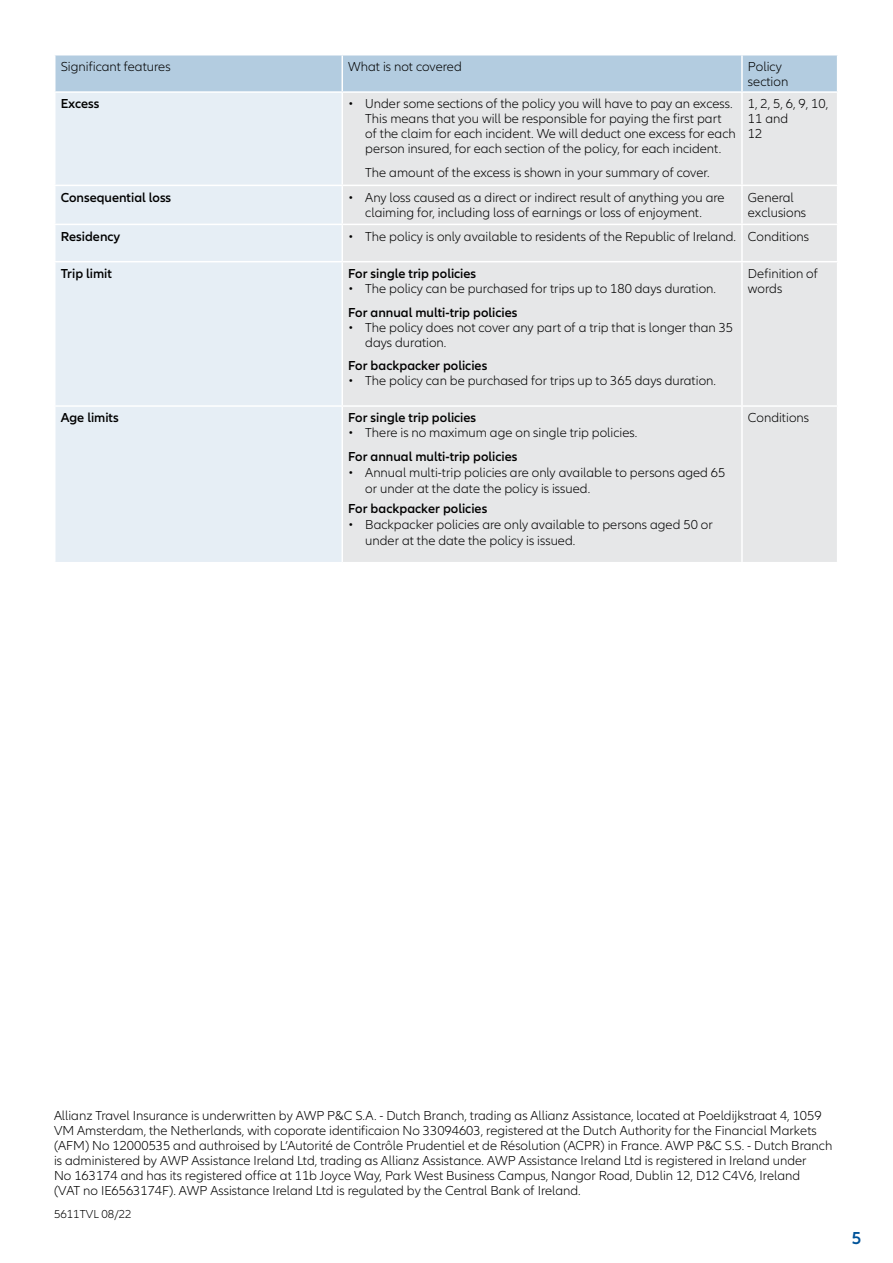
<style>
.page{position:relative;width:893px;height:1263px;background:#fff}
.page>*{position:absolute;margin:0;border:0;box-sizing:border-box;transform-origin:0 0}
.t1{font:600 18px "Allianz Neo";color:#005399}
.t2{font:300 13.5px/15px "Allianz Neo";color:#000}
.t3{font:600 13.5px "Allianz Neo";color:#000}
.t4{font:300 12px "Allianz Neo";color:#000}
</style>
<div class="page">
<div style="left:56px;top:56px;width:781px;height:35px;background:#b3cce0"></div>
<div style="left:56px;top:93px;width:285px;height:469px;background:#e6eef5"></div>
<div style="left:343px;top:93px;width:494px;height:469px;background:#e6e7e8"></div>
<hr style="left:341px;top:56px;width:2px;height:35px;background:#fff">
<hr style="left:741px;top:56px;width:2px;height:35px;background:#fff">
<hr style="left:741px;top:93px;width:2px;height:92px;background:#fff">
<hr style="left:741px;top:186px;width:2px;height:38px;background:#fff">
<hr style="left:741px;top:225px;width:2px;height:36px;background:#fff">
<hr style="left:741px;top:262px;width:2px;height:143px;background:#fff">
<hr style="left:741px;top:407px;width:2px;height:155px;background:#fff">
<hr style="left:54px;top:185px;width:288px;height:1px;background:#fff">
<hr style="left:342px;top:185px;width:400px;height:1px;background:#fff">
<hr style="left:742px;top:185px;width:96px;height:1px;background:#fff">
<hr style="left:54px;top:224px;width:288px;height:1px;background:#fff">
<hr style="left:342px;top:224px;width:400px;height:1px;background:#fff">
<hr style="left:742px;top:224px;width:96px;height:1px;background:#fff">
<hr style="left:54px;top:261px;width:288px;height:1px;background:#fff">
<hr style="left:342px;top:261px;width:400px;height:1px;background:#fff">
<hr style="left:742px;top:261px;width:96px;height:1px;background:#fff">
<hr style="left:54px;top:405px;width:288px;height:2px;background:#fff">
<hr style="left:342px;top:405px;width:400px;height:2px;background:#fff">
<hr style="left:742px;top:405px;width:96px;height:2px;background:#fff">
<p class="t2" style="left:61px;top:59px;width:111px">Significant features</p>
<p class="t2" style="left:348px;top:59px;width:115px">What is not covered</p>
<p class="t2" style="left:748px;top:59px;width:42px">Policy section</p>
<p class="t3" style="left:61px;top:96px;width:40px">Excess</p>
<p class="t2" style="left:365px;top:97px;width:372px;text-indent:-17px">• Under some sections of the policy you will have to pay an excess.<br>This means that you will be responsible for paying the first part of the claim for each incident. We will deduct one excess for each person insured, for each section of the policy, for each incident.</p>
<p class="t2" style="left:365px;top:165px;width:346px">The amount of the excess is shown in your summary of cover.</p>
<p class="t2" style="left:748px;top:97px;width:82px">1, 2, 5, 6, 9, 10,<br>11 and<br>12</p>
<p class="t3" style="left:61px;top:189px;width:112px">Consequential loss</p>
<p class="t2" style="left:348px;top:190px;width:378px;text-align:center">• Any loss caused as a direct or indirect result of anything you are claiming for, including loss of earnings or loss of enjoyment.</p>
<p class="t2" style="left:748px;top:190px;width:60px">General exclusions</p>
<p class="t3" style="left:61px;top:228px;width:61px">Residency</p>
<p class="t2" style="left:348px;top:229px;width:462px">• The policy is only available to residents of the Republic of Ireland. Conditions</p>
<p class="t3" style="left:61px;top:266px;width:53px">Trip limit</p>
<p class="t3" style="left:348px;top:266px;width:129px">For single trip policies</p>
<p class="t2" style="left:348px;top:281px;width:369px">• The policy can be purchased for trips up to 180 days duration.</p>
<p class="t3" style="left:348px;top:304px;width:171px">For annual multi-trip policies</p>
<p class="t2" style="left:365px;top:320px;width:369px;text-indent:-17px">• The policy does not cover any part of a trip that is longer than 35 days duration.</p>
<p class="t3" style="left:348px;top:358px;width:141px">For backpacker policies</p>
<p class="t2" style="left:348px;top:373px;width:369px">• The policy can be purchased for trips up to 365 days duration.</p>
<p class="t2" style="left:748px;top:266px;width:71px">Definition of words</p>
<p class="t3" style="left:61px;top:410px;width:60px">Age limits</p>
<p class="t3" style="left:348px;top:410px;width:129px">For single trip policies</p>
<p class="t2" style="left:348px;top:426px;width:291px">• There is no maximum age on single trip policies.</p>
<p class="t3" style="left:348px;top:449px;width:171px">For annual multi-trip policies</p>
<p class="t2" style="left:365px;top:465px;width:362px;line-height:16.2px;text-indent:-17px">• Annual multi-trip policies are only available to persons aged 65 or under at the date the policy is issued.</p>
<p class="t3" style="left:348px;top:500px;width:141px">For backpacker policies</p>
<p class="t2" style="left:365px;top:516px;width:349px;line-height:16.2px;text-indent:-17px">• Backpacker policies are only available to persons aged 50 or under at the date the policy is issued.</p>
<p class="t2" style="left:748px;top:411px;width:63px">Conditions</p>
<p class="t2" style="left:54px;top:1108px;width:780px">Allianz Travel Insurance is underwritten by AWP P&amp;C S.A. - Dutch Branch, trading as Allianz Assistance, located at Poeldijkstraat 4, 1059<br>VM Amsterdam, the Netherlands, with coporate identificaion No 33094603, registered at the Dutch Authority for the Financial Markets (AFM) No 12000535 and authroised by L’Autorité de Contrôle Prudentiel et de Résolution (ACPR) in France. AWP P&amp;C S.S. - Dutch Branch is administered by AWP Assistance Ireland Ltd, trading as Allianz Assistance. AWP Assistance Ireland Ltd is registered in Ireland under<br>No 163174 and has its registered office at 11b Joyce Way, Park West Business Campus, Nangor Road, Dublin 12, D12 C4V6, Ireland<br>(VAT no IE6563174F). AWP Assistance Ireland Ltd is regulated by the Central Bank of Ireland.</p>
<p class="t4" style="left:54px;top:1207px;width:79px">5611TVL 08/22</p>
<h1 class="t1" style="left:852px;top:1228px;width:11px">5</h1>
</div>
